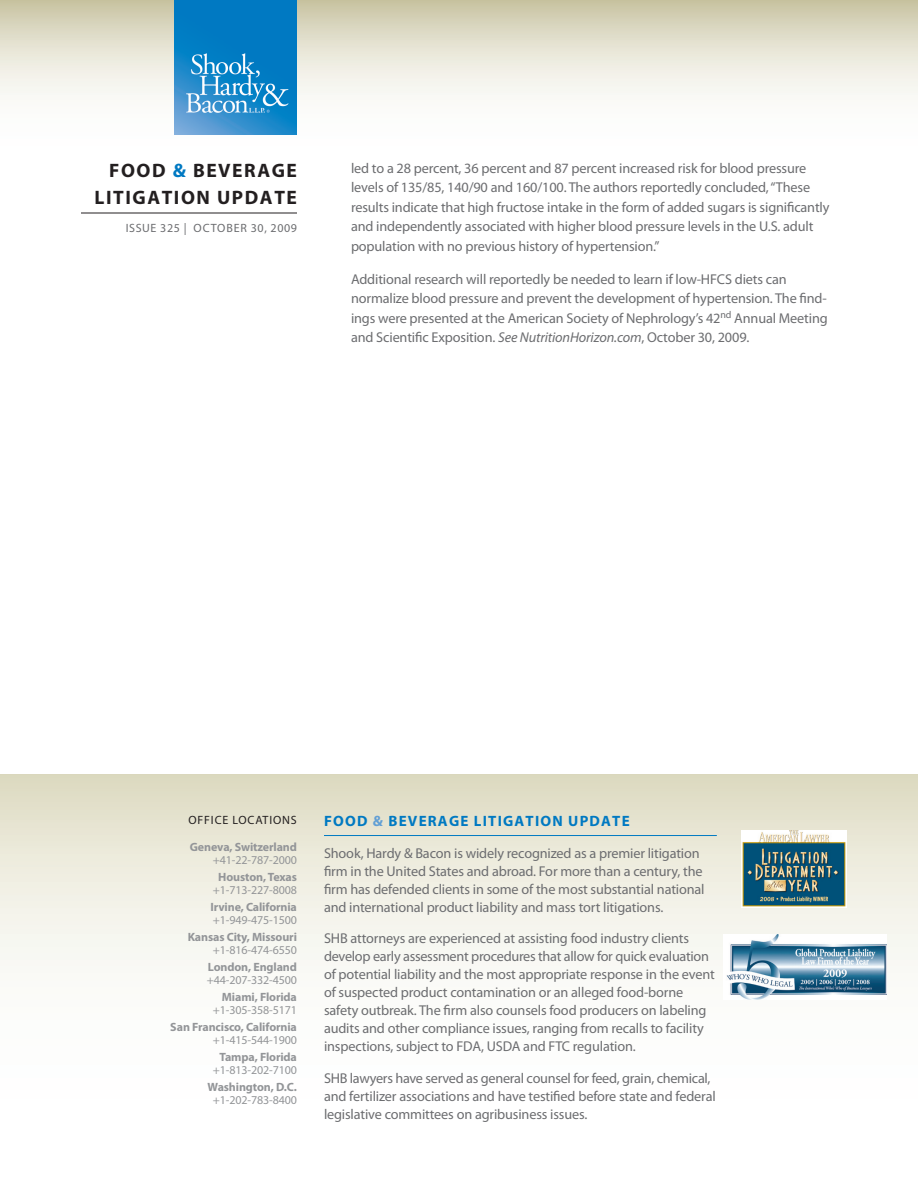
<style>
.page{position:relative;width:918px;height:1188px;background:#fff}
.page>*{position:absolute;margin:0;border:0;box-sizing:border-box;transform-origin:0 0}
.t1{font:700 19.5px/27px "Myriad Pro";letter-spacing:.08em;color:#231f20;text-align:right}
.t2{font:700 15px "Myriad Pro";letter-spacing:.08em;color:#0079c2}
.Body{font:14.25px/18px "Myriad Pro";letter-spacing:-.01em;color:#6c6d70}
.Body-2{font:700 12px/13.5px "Myriad Pro";letter-spacing:-.01em;color:#939598;text-align:right}
.Body-3{font:12px/13.5px "Myriad Pro";letter-spacing:-.01em;color:#939598;text-align:center}
.t3{font:12px "Myriad Pro";letter-spacing:.05em;color:#6c6d70}
.Body-4{font:12px "Myriad Pro";letter-spacing:.07em;color:#231f20}
.s1{color:#0079c2}
.s2{font-style:italic}
.s3{font-weight:400}
.s4{font-weight:700}
.s5{color:#629fd5}
</style>
<div class="page">
<svg style="left:0;top:0;width:918px;height:135px"></svg>
<hr style="left:81px;top:213px;width:216px;height:1px;background:#231f20">
<img style="left:175px;top:0;width:122px;height:135px">
<svg style="left:1px;top:774px;width:917px;height:221px"></svg>
<hr style="left:324px;top:835px;width:393px;height:1px;background:#0079c2">
<img style="left:724px;top:935px;width:162px;height:65px">
<img style="left:741px;top:831px;width:105px;height:76px">
<h1 class="t1" style="left:94px;top:156px;width:204px">FOOD <span class="s1">&amp;</span> BEVERAGE<br>LITIGATION UPDATE</h1>
<p class="t3" style="left:126px;top:221px;width:173px">ISSUE 325 | OCTOBER 30, 2009</p>
<p class="Body" style="left:351px;top:158px;width:480px;line-height:19.5px">led to a 28 percent, 36 percent and 87 percent increased risk for blood pressure levels of 135/85, 140/90 and 160/100. The authors reportedly concluded, “These results indicate that high fructose intake in the form of added sugars is significantly and independently associated with higher blood pressure levels in the U.S. adult population with no previous history of hypertension.”</p>
<p class="Body" style="left:351px;top:269px;width:478px;line-height:19.5px">Additional research will reportedly be needed to learn if low-HFCS diets can normalize blood pressure and prevent the development of hypertension. The find&shy;ings were presented at the American Society of Nephrology’s 42<sup>nd</sup> Annual Meeting and Scientific Exposition. <span class="s2">See NutritionHorizon.com</span>, October 30, 2009.</p>
<p class="Body-4" style="left:188px;top:812px;width:110px">OFFICE LOCATIONS</p>
<p class="Body-2" style="left:190px;top:840px;width:109px">Geneva, Switzerland <span class="s3">+41-22-787-2000</span></p>
<p class="Body-3" style="left:213px;top:870px;width:86px"><span class="s4">Houston, Texas </span>+1-713-227-8008</p>
<p class="Body-2" style="left:210px;top:900px;width:88px;text-align:left">Irvine, California <span class="s3">+1-949-475-1500</span></p>
<p class="Body-2" style="left:188px;top:930px;width:111px">Kansas City, Missouri <span class="s3">+1-816-474-6550</span></p>
<p class="Body-3" style="left:207px;top:960px;width:92px;text-align:left"><span class="s4">London, England </span>+44-207-332-4500</p>
<p class="Body-3" style="left:213px;top:990px;width:86px;text-align:right"><span class="s4">Miami, Florida </span>+1-305-358-5171</p>
<p class="Body-2" style="left:170px;top:1020px;width:128px">San Francisco, California <span class="s3">+1-415-544-1900</span></p>
<p class="Body-3" style="left:213px;top:1050px;width:86px"><span class="s4">Tampa, Florida </span>+1-813-202-7100</p>
<p class="Body-2" style="left:208px;top:1080px;width:91px;text-align:center">Washington, D.C. <span class="s3">+1-202-783-8400</span></p>
<p class="t2" style="left:324px;top:811px;width:307px">FOOD <span class="s5">&amp;</span> BEVERAGE LITIGATION UPDATE</p>
<p class="Body" style="left:324px;top:844px;width:382px">Shook, Hardy &amp; Bacon is widely recognized as a premier litigation firm in the United States and abroad. For more than a century, the firm has defended clients in some of the most substantial national and international product liability and mass tort litigations.</p>
<p class="Body" style="left:324px;top:929px;width:392px">SHB attorneys are experienced at assisting food industry clients develop early assessment procedures that allow for quick evaluation of potential liability and the most appropriate response in the event of suspected product contamination or an alleged food-borne safety outbreak. The firm also counsels food producers on labeling audits and other compliance issues, ranging from recalls to facility inspections, subject to FDA, USDA and FTC regulation.</p>
<p class="Body" style="left:324px;top:1069px;width:393px">SHB lawyers have served as general counsel for feed, grain, chemical, and fertilizer associations and have testified before state and federal legislative committees on agribusiness issues.</p>
</div>
